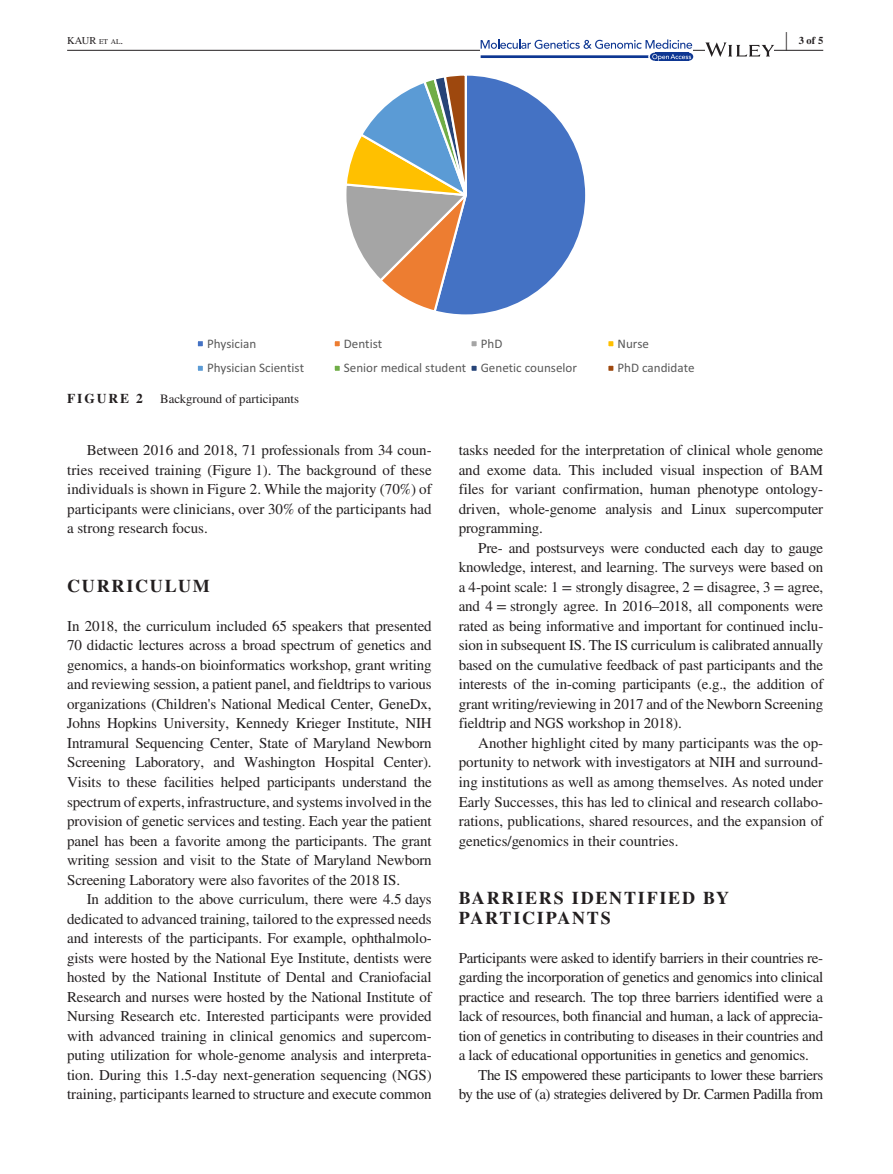
<style>
.page{position:relative;width:893px;height:1174px;background:#fff}
.page>*{position:absolute;margin:0;border:0;box-sizing:border-box;transform-origin:0 0}
.t1{font:700 25.95px "STIX";color:#231f20;scale:.36 1}
.t2{font:700 18px/19.5px "STIX";letter-spacing:.1em;color:#231f20}
.t3{font:15px/19.5px "STIX";letter-spacing:-.02em;color:#231f20;text-align:justify}
.t4{font:700 13.5px "STIX";letter-spacing:.14em;color:#231f20}
.t5{font:13.05px "Calibri";color:#595959}
.t6{font:12.75px "STIX";color:#231f20}
.t7{font:10.5px "STIX";color:#231f20}
.t8{font:700 10.5px "STIX";color:#231f20}
.s1{font-size:7.35px}
</style>
<div class="page">
<hr style="left:67px;top:50px;width:756px;height:1px;background:#231f20">
<svg style="left:481px;top:39px;width:211px;height:22px"></svg>
<svg style="left:705px;top:42px;width:69px;height:15px"></svg>
<svg style="left:346px;top:75px;width:240px;height:240px"></svg>
<div style="left:197px;top:340px;width:7px;height:7px;background:#4472c4"></div>
<div style="left:196px;top:339px;width:9px;height:9px;border:2px solid #fff"></div>
<div style="left:334px;top:340px;width:7px;height:7px;background:#ed7d31"></div>
<div style="left:333px;top:339px;width:9px;height:9px;border:2px solid #fff"></div>
<div style="left:470px;top:340px;width:8px;height:7px;background:#a5a5a5"></div>
<div style="left:469px;top:339px;width:10px;height:9px;border:2px solid #fff"></div>
<div style="left:607px;top:340px;width:8px;height:7px;background:#ffc000"></div>
<div style="left:606px;top:339px;width:10px;height:9px;border:2px solid #fff"></div>
<div style="left:197px;top:365px;width:7px;height:7px;background:#5b9bd5"></div>
<div style="left:196px;top:363px;width:9px;height:10px;border:2px solid #fff"></div>
<div style="left:334px;top:365px;width:7px;height:7px;background:#70ad47"></div>
<div style="left:333px;top:363px;width:9px;height:10px;border:2px solid #fff"></div>
<div style="left:470px;top:365px;width:8px;height:7px;background:#264478"></div>
<div style="left:469px;top:363px;width:10px;height:10px;border:2px solid #fff"></div>
<div style="left:607px;top:365px;width:8px;height:7px;background:#9e480e"></div>
<div style="left:606px;top:363px;width:10px;height:10px;border:2px solid #fff"></div>
<h1 class="t1" style="left:785px;top:26px;width:7px">|</h1>
<p class="t7" style="left:67px;top:33px;width:58px">KAUR <span class="s1">et al</span>.</p>
<p class="t8" style="left:799px;top:34px;width:26px">3 of 5</p>
<p class="t5" style="left:207px;top:335px;width:51px">Physician</p>
<p class="t5" style="left:344px;top:335px;width:40px">Dentist</p>
<p class="t5" style="left:481px;top:335px;width:23px">PhD</p>
<p class="t5" style="left:618px;top:335px;width:33px">Nurse</p>
<p class="t5" style="left:207px;top:359px;width:99px">Physician Scientist</p>
<p class="t5" style="left:344px;top:359px;width:235px">Senior medical student Genetic counselor</p>
<p class="t5" style="left:617px;top:359px;width:79px">PhD candidate</p>
<p class="t4" style="left:67px;top:391px;width:77px">FIGURE 2</p>
<p class="t6" style="left:160px;top:390px;width:140px">Background of participants</p>
<p class="t3" style="left:67px;top:441px;width:366px;text-indent:20px">Between 2016 and 2018, 71 professionals from 34 coun&shy;tries received training (Figure 1). The background of these individuals is shown in Figure 2. While the majority (70%) of participants were clinicians, over 30% of the participants had a strong research focus.</p>
<p class="t2" style="left:67px;top:576px;width:144px">CURRICULUM</p>
<p class="t3" style="left:67px;top:617px;width:366px">In 2018, the curriculum included 65 speakers that presented 70 didactic lectures across a broad spectrum of genetics and genomics, a hands‐on bioinformatics workshop, grant writing and reviewing session, a patient panel, and fieldtrips to various organizations (Children's National Medical Center, GeneDx, Johns Hopkins University, Kennedy Krieger Institute, NIH Intramural Sequencing Center, State of Maryland Newborn Screening Laboratory, and Washington Hospital Center).<br>Visits to these facilities helped participants understand the spectrum of experts, infrastructure, and systems involved in the provision of genetic services and testing. Each year the patient panel has been a favorite among the participants. The grant writing session and visit to the State of Maryland Newborn Screening Laboratory were also favorites of the 2018 IS.</p>
<p class="t3" style="left:67px;top:890px;width:366px;text-indent:20px">In addition to the above curriculum, there were 4.5 days dedicated to advanced training, tailored to the expressed needs and interests of the participants. For example, ophthalmolo&shy;gists were hosted by the National Eye Institute, dentists were hosted by the National Institute of Dental and Craniofacial Research and nurses were hosted by the National Institute of Nursing Research etc. Interested participants were provided with advanced training in clinical genomics and supercom&shy;puting utilization for whole‐genome analysis and interpreta&shy;tion. During this 1.5‐day next‐generation sequencing (NGS) training, participants learned to structure and execute common</p>
<p class="t3" style="left:459px;top:441px;width:366px">tasks needed for the interpretation of clinical whole genome and exome data. This included visual inspection of BAM files for variant confirmation, human phenotype ontology‐ driven, whole‐genome analysis and Linux supercomputer programming.</p>
<p class="t3" style="left:459px;top:539px;width:366px;text-indent:19px">Pre‐ and postsurveys were conducted each day to gauge knowledge, interest, and learning. The surveys were based on a 4‐point scale: 1 = strongly disagree, 2 = disagree, 3 = agree, and 4 = strongly agree. In 2016–2018, all components were rated as being informative and important for continued inclu&shy;sion in subsequent IS. The IS curriculum is calibrated annually based on the cumulative feedback of past participants and the interests of the in‐coming participants (e.g., the addition of grant writing/reviewing in 2017 and of the Newborn Screening fieldtrip and NGS workshop in 2018).</p>
<p class="t3" style="left:459px;top:734px;width:366px;text-indent:19px">Another highlight cited by many participants was the op&shy;portunity to network with investigators at NIH and surround&shy;ing institutions as well as among themselves. As noted under Early Successes, this has led to clinical and research collabo&shy;rations, publications, shared resources, and the expansion of genetics/genomics in their countries.</p>
<p class="t2" style="left:459px;top:888px;width:272px">BARRIERS IDENTIFIED BY<br>PARTICIPANTS</p>
<p class="t3" style="left:459px;top:948px;width:366px">Participants were asked to identify barriers in their countries re-</p>
<p class="t3" style="left:459px;top:968px;width:366px">garding the incorporation of genetics and genomics into clinical</p>
<p class="t3" style="left:459px;top:987px;width:366px">practice and research. The top three barriers identified were a</p>
<p class="t3" style="left:459px;top:1007px;width:366px">lack of resources, both financial and human, a lack of apprecia-</p>
<p class="t3" style="left:459px;top:1026px;width:366px">tion of genetics in contributing to diseases in their countries and</p>
<p class="t3" style="left:459px;top:1046px;width:351px">a lack of educational opportunities in genetics and genomics.</p>
<p class="t3" style="left:478px;top:1065px;width:347px">The IS empowered these participants to lower these barriers</p>
<p class="t3" style="left:459px;top:1085px;width:366px">by the use of (a) strategies delivered by Dr. Carmen Padilla from</p>
</div>
